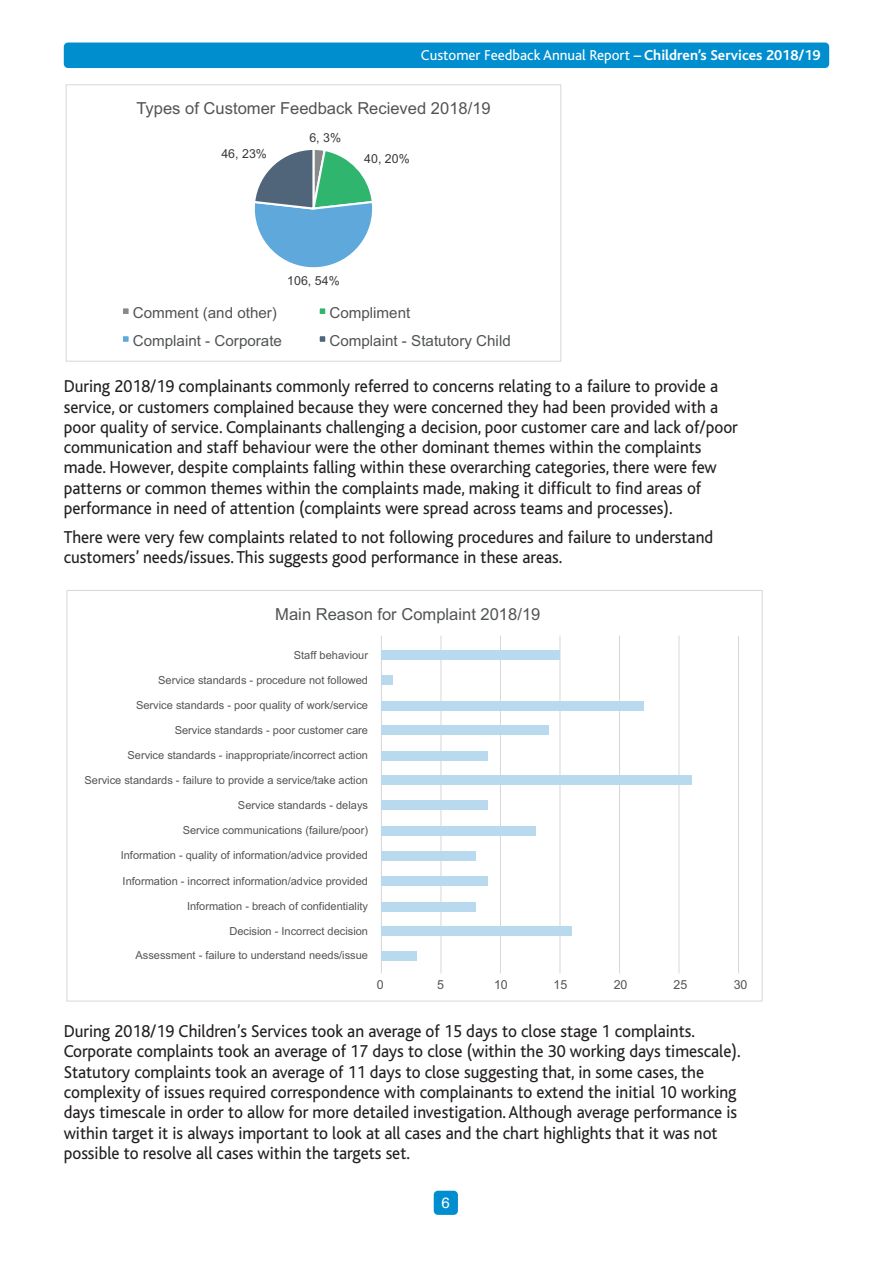
<style>
.page{position:relative;width:893px;height:1263px;background:#fff}
.page>*{position:absolute;margin:0;border:0;box-sizing:border-box;transform-origin:0 0}
.t1{font:18px/20.2px "Bliss";color:#231f20;scale:.95 1}
.t2{font:16.5px "Arial";color:#515455}
.t3{font:15.15px "Arial";color:#515455}
.t4{font:15px "Bliss";color:#fff}
.t5{font:15px "Helvetica";color:#fff}
.t6{font:12.45px "Arial";color:#36393c}
.t7{font:12.45px "Arial";color:#515455}
.t8{font:11.1px "Arial";color:#515455}
.s1{font-weight:700}
</style>
<div class="page">
<div style="left:64px;top:43px;width:765px;height:25px;background:#008ecf;border-radius:4px"></div>
<div style="left:434px;top:1191px;width:24px;height:24px;background:#008ecf;border-radius:4px"></div>
<svg style="left:254px;top:150px;width:119px;height:118px"></svg>
<div style="left:122px;top:307px;width:8px;height:8px;background:#86888a"></div>
<div style="left:121px;top:306px;width:10px;height:10px;border:2px solid #fff"></div>
<div style="left:319px;top:307px;width:7px;height:8px;background:#30b56f"></div>
<div style="left:318px;top:306px;width:9px;height:10px;border:2px solid #fff"></div>
<div style="left:122px;top:335px;width:8px;height:8px;background:#5ea8db"></div>
<div style="left:121px;top:334px;width:10px;height:10px;border:2px solid #fff"></div>
<div style="left:319px;top:335px;width:7px;height:8px;background:#51657a"></div>
<div style="left:318px;top:334px;width:9px;height:10px;border:2px solid #fff"></div>
<div style="left:66px;top:84px;width:495px;height:278px;border:1px solid #d7d9d8"></div>
<hr style="left:381px;top:635px;width:1px;height:338px;background:#d7d9d8">
<hr style="left:440px;top:635px;width:1px;height:338px;background:#d7d9d8">
<hr style="left:500px;top:635px;width:1px;height:338px;background:#d7d9d8">
<hr style="left:559px;top:635px;width:1px;height:338px;background:#d7d9d8">
<hr style="left:619px;top:635px;width:1px;height:338px;background:#d7d9d8">
<hr style="left:678px;top:635px;width:1px;height:338px;background:#d7d9d8">
<hr style="left:738px;top:635px;width:1px;height:338px;background:#d7d9d8">
<div style="left:381px;top:651px;width:178px;height:9px;background:#b8d9ee"></div>
<div style="left:381px;top:676px;width:12px;height:9px;background:#b8d9ee"></div>
<div style="left:381px;top:701px;width:262px;height:10px;background:#b8d9ee"></div>
<div style="left:381px;top:726px;width:168px;height:9px;background:#b8d9ee"></div>
<div style="left:381px;top:751px;width:107px;height:9px;background:#b8d9ee"></div>
<div style="left:381px;top:801px;width:107px;height:9px;background:#b8d9ee"></div>
<div style="left:381px;top:776px;width:311px;height:9px;background:#b8d9ee"></div>
<div style="left:381px;top:826px;width:155px;height:9px;background:#b8d9ee"></div>
<div style="left:381px;top:851px;width:95px;height:9px;background:#b8d9ee"></div>
<div style="left:381px;top:877px;width:107px;height:9px;background:#b8d9ee"></div>
<div style="left:381px;top:902px;width:95px;height:9px;background:#b8d9ee"></div>
<div style="left:381px;top:926px;width:191px;height:10px;background:#b8d9ee"></div>
<div style="left:381px;top:951px;width:36px;height:9px;background:#b8d9ee"></div>
<p class="t4" style="left:421px;top:50px;width:401px">Customer Feedback Annual Report <span class="s1">– Children’s Services 2018/19</span></p>
<p class="t2" style="left:136px;top:98px;width:356px">Types of Customer Feedback Recieved 2018/19</p>
<p class="t6" style="left:221px;top:145px;width:47px">46, 23%</p>
<p class="t6" style="left:309px;top:130px;width:33px">6, 3%</p>
<p class="t6" style="left:364px;top:150px;width:47px">40, 20%</p>
<p class="t6" style="left:287px;top:273px;width:54px">106, 54%</p>
<p class="t3" style="left:133px;top:303px;width:146px">Comment (and other)</p>
<p class="t3" style="left:329px;top:303px;width:82px">Compliment</p>
<p class="t3" style="left:133px;top:330px;width:151px">Complaint - Corporate</p>
<p class="t3" style="left:329px;top:330px;width:183px">Complaint - Statutory Child</p>
<p class="t1" style="left:64px;top:378px;width:711px">During 2018/19 complainants commonly referred to concerns relating to a failure to provide a service, or customers complained because they were concerned they had been provided with a poor quality of service. Complainants challenging a decision, poor customer care and lack of/poor communication and staff behaviour were the other dominant themes within the complaints made. However, despite complaints falling within these overarching categories, there were few patterns or common themes within the complaints made, making it difficult to find areas of performance in need of attention (complaints were spread across teams and processes).</p>
<p class="t1" style="left:64px;top:529px;width:685px">There were very few complaints related to not following procedures and failure to understand customers’ needs/issues. This suggests good performance in these areas.</p>
<p class="t2" style="left:275px;top:603px;width:267px">Main Reason for Complaint 2018/19</p>
<p class="t8" style="left:294px;top:647px;width:76px">Staff behaviour</p>
<p class="t8" style="left:158px;top:672px;width:211px">Service standards - procedure not followed</p>
<p class="t8" style="left:136px;top:698px;width:233px">Service standards - poor quality of work/service</p>
<p class="t8" style="left:175px;top:723px;width:195px">Service standards - poor customer care</p>
<p class="t8" style="left:128px;top:747px;width:242px">Service standards - inappropriate/incorrect action</p>
<p class="t8" style="left:85px;top:773px;width:285px">Service standards - failure to provide a service/take action</p>
<p class="t8" style="left:238px;top:798px;width:132px">Service standards - delays</p>
<p class="t8" style="left:183px;top:823px;width:187px">Service communications (failure/poor)</p>
<p class="t8" style="left:121px;top:848px;width:249px">Information - quality of information/advice provided</p>
<p class="t8" style="left:123px;top:874px;width:247px">Information - incorrect information/advice provided</p>
<p class="t8" style="left:187px;top:898px;width:183px">Information - breach of confidentiality</p>
<p class="t8" style="left:229px;top:923px;width:140px">Decision - Incorrect decision</p>
<p class="t8" style="left:135px;top:948px;width:234px">Assessment - failure to understand needs/issue</p>
<p class="t7" style="left:377px;top:976px;width:8px">0</p>
<p class="t7" style="left:437px;top:976px;width:8px">5</p>
<p class="t7" style="left:494px;top:976px;width:15px">10</p>
<p class="t7" style="left:553px;top:976px;width:15px">15</p>
<p class="t7" style="left:614px;top:976px;width:15px">20</p>
<p class="t7" style="left:673px;top:976px;width:15px">25</p>
<p class="t7" style="left:734px;top:976px;width:15px">30</p>
<p class="t1" style="left:64px;top:1023px;width:714px">During 2018/19 Children’s Services took an average of 15 days to close stage 1 complaints.<br>Corporate complaints took an average of 17 days to close (within the 30 working days timescale).<br>Statutory complaints took an average of 11 days to close suggesting that, in some cases, the complexity of issues required correspondence with complainants to extend the initial 10 working days timescale in order to allow for more detailed investigation.Although average performance is within target it is always important to look at all cases and the chart highlights that it was not possible to resolve all cases within the targets set.</p>
<p class="t5" style="left:442px;top:1194px;width:10px">6</p>
</div>
